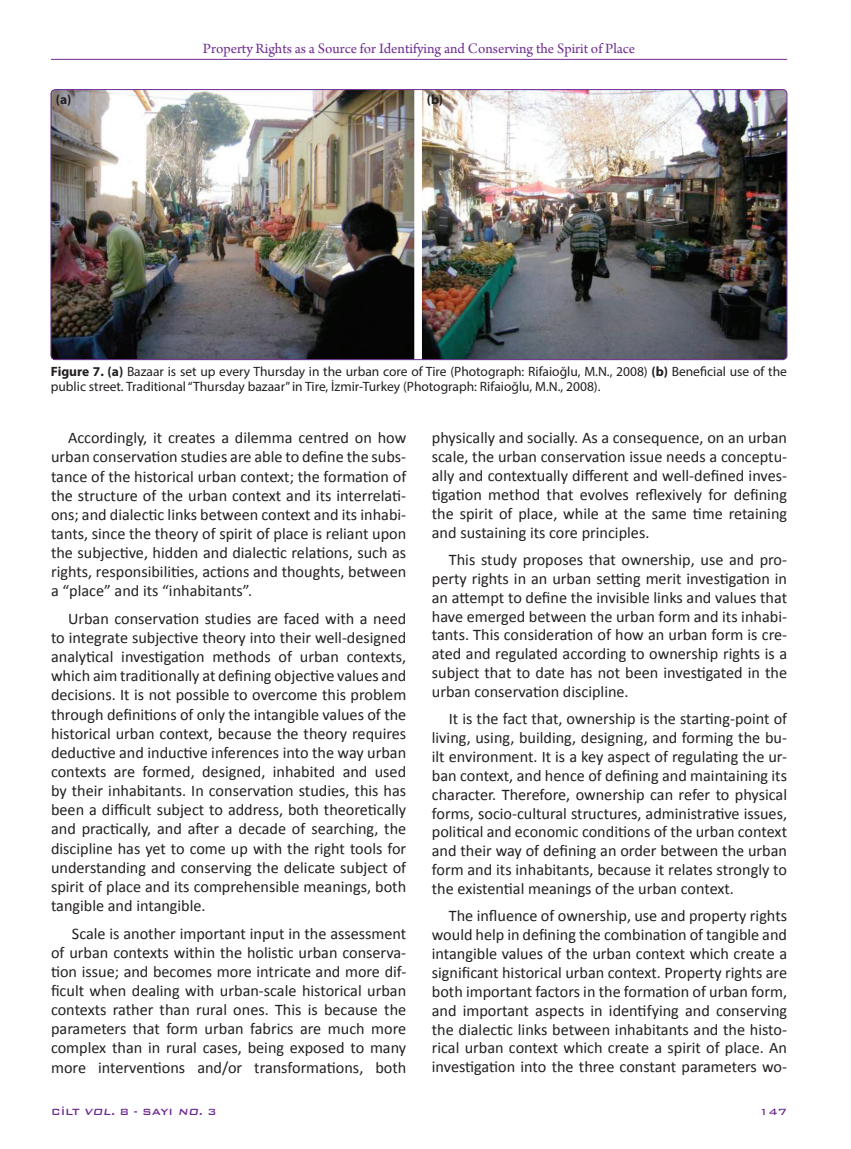
<style>
.page{position:relative;width:851px;height:1149px;background:#fff}
.page>*{position:absolute;margin:0;border:0;box-sizing:border-box;transform-origin:0 0}
.t1{font:16.2px/19px "Calibri";color:#231f20;text-align:justify}
.t2{font:15px "Arno Pro";color:#6e2c91}
.t3{font:13.5px/15px "Myriad Pro";color:#231f20}
.t4{font:700 13.5px "Myriad Pro";color:#231f20}
.t5{font:500 12px "Bank Gothic BT";color:#6e2c91}
.s1{font-weight:700}
.s2{font-style:italic}
</style>
<div class="page">
<hr style="left:51px;top:59px;width:736px;height:1px;background:#6e2c91">
<img style="left:51px;top:90px;width:363px;height:269px">
<img style="left:422px;top:91px;width:363px;height:267px">
<div style="left:51px;top:89px;width:736px;height:271px;border:1px solid #6e2c91;border-radius:4px"></div>
<p class="t2" style="left:203px;top:40px;width:434px">Property Rights as a Source for Identifying and Conserving the Spirit of Place</p>
<p class="t4" style="left:56px;top:90px;width:17px">(a)</p>
<p class="t4" style="left:426px;top:90px;width:18px">(b)</p>
<p class="t3" style="left:51px;top:363px;width:737px"><span class="s1">Figure 7. (a)</span> Bazaar is set up every Thursday in the urban core of Tire (Photograph: Rifaioğlu, M.N., 2008) <span class="s1">(b)</span> Beneficial use of the public street. Traditional “Thursday bazaar” in Tire, İzmir-Turkey (Photograph: Rifaioğlu, M.N., 2008).</p>
<p class="t1" style="left:51px;top:427px;width:357px;text-indent:17px">Accordingly, it creates a dilemma centred on how urban conservation studies are able to define the subs&shy;tance of the historical urban context; the formation of the structure of the urban context and its interrelati&shy;ons; and dialectic links between context and its inhabi&shy;tants, since the theory of spirit of place is reliant upon the subjective, hidden and dialectic relations, such as rights, responsibilities, actions and thoughts, between a “place” and its “inhabitants”.</p>
<p class="t1" style="left:51px;top:608px;width:357px;text-indent:17px">Urban conservation studies are faced with a need to integrate subjective theory into their well-designed analytical investigation methods of urban contexts, which aim traditionally at defining objective values and decisions. It is not possible to overcome this problem through definitions of only the intangible values of the historical urban context, because the theory requires deductive and inductive inferences into the way urban contexts are formed, designed, inhabited and used by their inhabitants. In conservation studies, this has been a difficult subject to address, both theoretically and practically, and after a decade of searching, the discipline has yet to come up with the right tools for understanding and conserving the delicate subject of spirit of place and its comprehensible meanings, both tangible and intangible.</p>
<p class="t1" style="left:51px;top:922px;width:357px;text-indent:21px">Scale is another important input in the assessment of urban contexts within the holistic urban conserva&shy;tion issue; and becomes more intricate and more dif&shy;ficult when dealing with urban-scale historical urban contexts rather than rural ones. This is because the parameters that form urban fabrics are much more complex than in rural cases, being exposed to many more interventions and/or transformations, both</p>
<p class="t1" style="left:432px;top:427px;width:357px">physically and socially. As a consequence, on an urban scale, the urban conservation issue needs a conceptu&shy;ally and contextually different and well-defined inves&shy;tigation method that evolves reflexively for defining the spirit of place, while at the same time retaining and sustaining its core principles.</p>
<p class="t1" style="left:432px;top:549px;width:357px;text-indent:17px">This study proposes that ownership, use and pro&shy;perty rights in an urban setting merit investigation in an attempt to define the invisible links and values that have emerged between the urban form and its inhabi&shy;tants. This consideration of how an urban form is cre&shy;ated and regulated according to ownership rights is a subject that to date has not been investigated in the urban conservation discipline.</p>
<p class="t1" style="left:432px;top:708px;width:357px;text-indent:17px">It is the fact that, ownership is the starting-point of living, using, building, designing, and forming the bu&shy;ilt environment. It is a key aspect of regulating the ur&shy;ban context, and hence of defining and maintaining its character. Therefore, ownership can refer to physical forms, socio-cultural structures, administrative issues, political and economic conditions of the urban context and their way of defining an order between the urban form and its inhabitants, because it relates strongly to the existential meanings of the urban context.</p>
<p class="t1" style="left:432px;top:905px;width:357px;text-indent:17px">The influence of ownership, use and property rights would help in defining the combination of tangible and intangible values of the urban context which create a significant historical urban context. Property rights are both important factors in the formation of urban form, and important aspects in identifying and conserving the dialectic links between inhabitants and the histo&shy;rical urban context which create a spirit of place. An investigation into the three constant parameters wo-</p>
<p class="t5" style="left:51px;top:1104px;width:167px">CİLT <span class="s2">VOL.</span> 8 - SAYI <span class="s2">NO.</span> 3</p>
<p class="t5" style="left:759px;top:1104px;width:29px">147</p>
</div>
